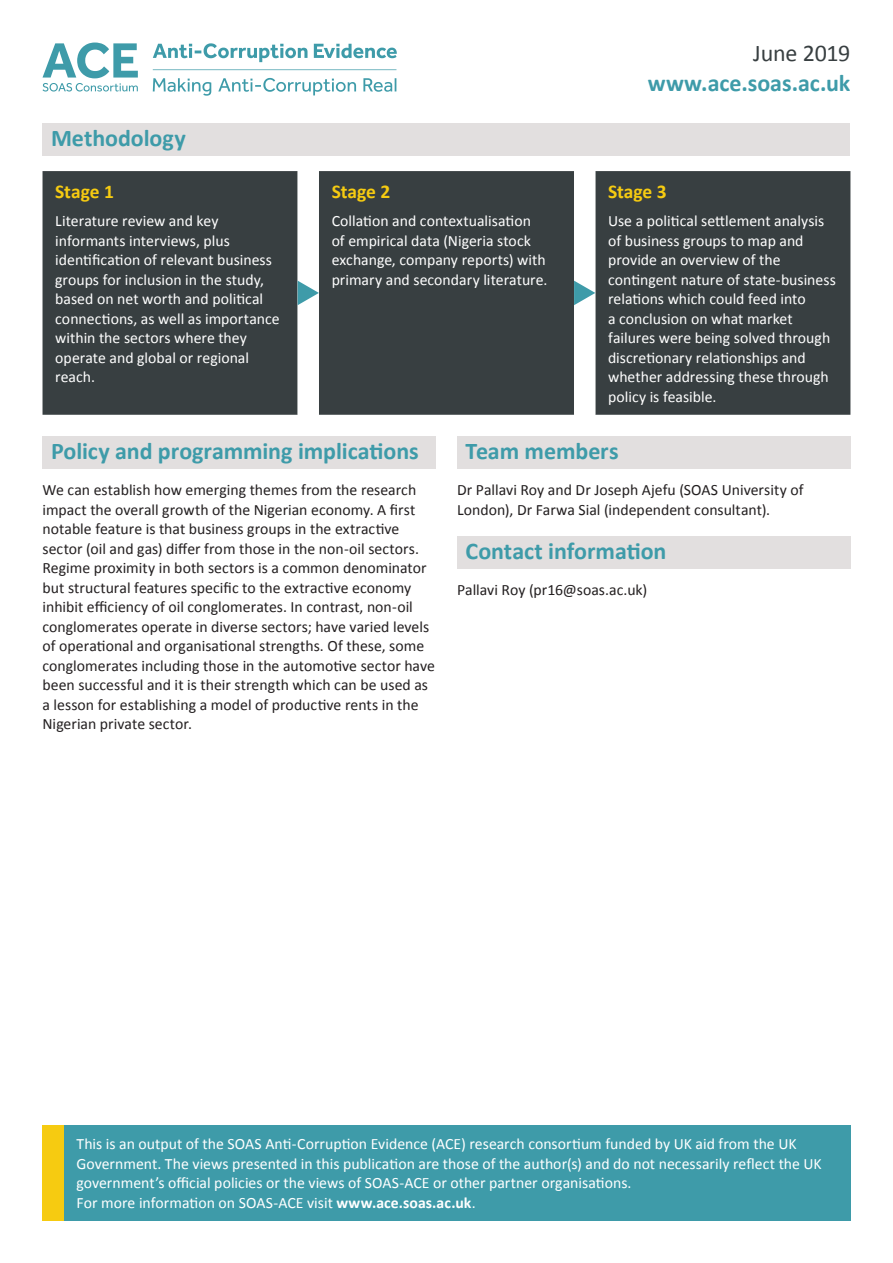
<style>
.page{position:relative;width:893px;height:1263px;background:#fff}
.page>*{position:absolute;margin:0;border:0;box-sizing:border-box;transform-origin:0 0}
.t1{font:700 24px "Calibri";letter-spacing:-.005em;color:#3e9ba9}
.t2{font:24px "Calibri";letter-spacing:-.01em;color:#383f41}
.t3{font:700 19.5px "Calibri";letter-spacing:-.005em;color:#f6cb11}
.t4{font:15.75px/19.5px "Calibri";color:#fff}
.t5{font:15.75px/19.5px "Calibri";color:#231f20}
.s1{font-weight:700}
</style>
<div class="page">
<svg style="left:43px;top:43px;width:354px;height:53px"></svg>
<div style="left:43px;top:123px;width:807px;height:33px;background:#e2dfdf"></div>
<div style="left:43px;top:171px;width:807px;height:244px;background:#383f41"></div>
<svg style="left:298px;top:171px;width:297px;height:244px;background:#515859"></svg>
<svg style="left:298px;top:281px;width:21px;height:24px"></svg>
<svg style="left:574px;top:281px;width:21px;height:24px"></svg>
<div style="left:43px;top:436px;width:393px;height:33px;background:#e2dfdf"></div>
<div style="left:457px;top:436px;width:393px;height:33px;background:#e2dfdf"></div>
<div style="left:457px;top:536px;width:393px;height:33px;background:#e2dfdf"></div>
<div style="left:43px;top:1124px;width:21px;height:96px;background:#f6cb11"></div>
<div style="left:64px;top:1124px;width:786px;height:96px;background:#3e9ba9"></div>
<h1 class="t2" style="left:753px;top:37px;width:99px">June 2019</h1>
<h1 class="t1" style="left:51px;top:122px;width:136px">Methodology</h1>
<p class="t3" style="left:55px;top:180px;width:60px">Stage 1</p>
<p class="t4" style="left:55px;top:212px;width:226px">Literature review and key informants interviews, plus identification of relevant business groups for inclusion in the study, based on net worth and political connections, as well as importance within the sectors where they operate and global or regional reach.</p>
<p class="t3" style="left:332px;top:180px;width:60px">Stage 2</p>
<p class="t4" style="left:332px;top:212px;width:217px">Collation and contextualisation of empirical data (Nigeria stock exchange, company reports) with primary and secondary literature.</p>
<h1 class="t1" style="left:648px;top:68px;width:204px">www.ace.soas.ac.uk</h1>
<p class="t3" style="left:608px;top:180px;width:60px">Stage 3</p>
<p class="t4" style="left:608px;top:212px;width:229px">Use a political settlement analysis of business groups to map and provide an overview of the contingent nature of state-business relations which could feed into<br>a conclusion on what market failures were being solved through discretionary relationships and whether addressing these through policy is feasible.</p>
<h1 class="t1" style="left:51px;top:435px;width:369px">Policy and programming implications</h1>
<p class="t5" style="left:43px;top:480px;width:394px">We can establish how emerging themes from the research impact the overall growth of the Nigerian economy. A first notable feature is that business groups in the extractive sector (oil and gas) differ from those in the non-oil sectors.<br>Regime proximity in both sectors is a common denominator but structural features specific to the extractive economy inhibit efficiency of oil conglomerates. In contrast, non-oil conglomerates operate in diverse sectors; have varied levels of operational and organisational strengths. Of these, some conglomerates including those in the automotive sector have been successful and it is their strength which can be used as a lesson for establishing a model of productive rents in the Nigerian private sector.</p>
<h1 class="t1" style="left:466px;top:435px;width:154px">Team members</h1>
<p class="t5" style="left:457px;top:480px;width:348px">Dr Pallavi Roy and Dr Joseph Ajefu (SOAS University of<br>London), Dr Farwa Sial (independent consultant).</p>
<h1 class="t1" style="left:466px;top:535px;width:202px">Contact information</h1>
<p class="t5" style="left:457px;top:580px;width:192px">Pallavi Roy (pr16@soas.ac.uk)</p>
<p class="t4" style="left:77px;top:1134px;width:747px">This is an output of the SOAS Anti-Corruption Evidence (ACE) research consortium funded by UK aid from the UK Government. The views presented in this publication are those of the author(s) and do not necessarily reflect the UK government’s official policies or the views of SOAS-ACE or other partner organisations.<br>For more information on SOAS-ACE visit <span class="s1">www.ace.soas.ac.uk</span>.</p>
</div>
